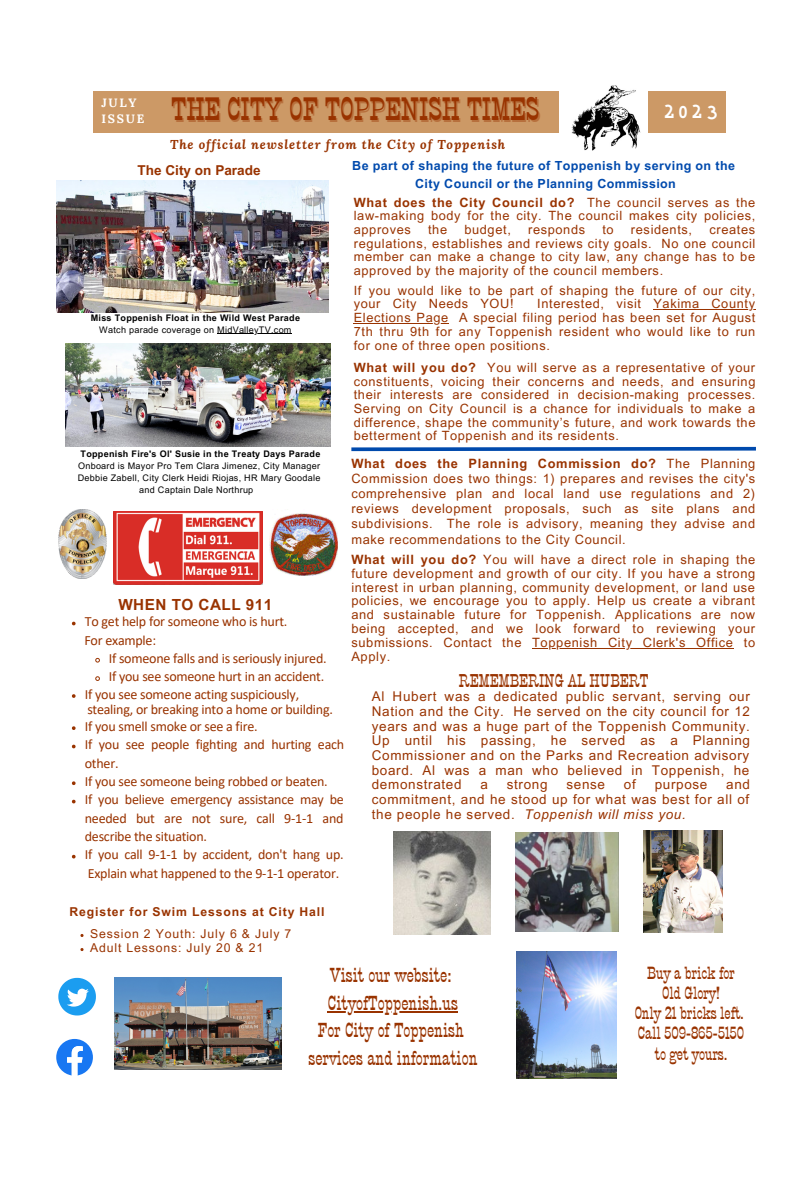
<style>
.page{position:relative;width:810px;height:1181px;background:#fff}
.page>*{position:absolute;margin:0;border:0;box-sizing:border-box;transform-origin:0 0}
.t1{font:31.5px "PT Barnum BT";color:#930}
.t2{font:22.95px "Silverfake";color:#fff}
.t3{font:19.65px "PT Barnum BT";color:#930}
.t4{font:18px "PT Barnum BT";color:#930}
.t5{font:17.1px "PT Barnum BT";letter-spacing:-.01em;color:#930}
.t6{font:700 15.3px "Arial MT Pro";letter-spacing:.03em;color:#930}
.t7{font:14.1px/18.3px "Calibri";letter-spacing:-.015em;color:#930}
.t8{font:700 13.65px "Arial MT Pro";color:#930}
.t9{font:13.5px/14.7px "Arial MT Pro";letter-spacing:.05em;color:#930;text-align:justify}
.t10{font:12.9px/13.8px "Arial MT Pro";letter-spacing:.05em;color:#930;text-align:justify}
.t11{font:12.75px/13.6px "Arial MT Pro";letter-spacing:.05em;color:#930;text-align:justify}
.t12{font:italic 700 12.75px "Lora";letter-spacing:.07em;color:#930}
.t13{font:700 12.6px "Arial MT Pro";letter-spacing:.03em;color:#004aad}
.t14{font:12.3px "Arial MT Pro";letter-spacing:.07em;color:#930}
.t15{font:700 12.3px "Arial MT Pro";letter-spacing:.07em;color:#930}
.t16{font:700 12.15px/16.5px "Lora";letter-spacing:.14em;color:#fff}
.t17{font:9px "Arial MT Pro";letter-spacing:.03em;color:#000}
.t18{font:700 9px "Arial MT Pro";letter-spacing:.03em;color:#000}
.s1{font-weight:700}
.s2{font-style:italic}
</style>
<div class="page">
<div style="left:93px;top:91px;width:632px;height:41px;background:#c96"></div>
<img style="left:560px;top:85px;width:87px;height:66px">
<img style="left:58px;top:510px;width:49px;height:68px">
<img style="left:115px;top:977px;width:167px;height:92px">
<svg style="left:56px;top:1038px;width:37px;height:37px"></svg>
<svg style="left:58px;top:977px;width:38px;height:38px"></svg>
<img style="left:114px;top:511px;width:149px;height:74px">
<img style="left:269px;top:513px;width:68px;height:62px">
<img style="left:66px;top:343px;width:264px;height:104px">
<img style="left:393px;top:831px;width:97px;height:104px">
<img style="left:643px;top:830px;width:80px;height:102px">
<img style="left:56px;top:180px;width:273px;height:132px">
<img style="left:517px;top:951px;width:100px;height:127px">
<img style="left:515px;top:832px;width:104px;height:99px">
<hr style="left:653px;top:309px;width:103px;height:1px;background:#930">
<hr style="left:354px;top:323px;width:95px;height:1px;background:#930">
<hr style="left:532px;top:647px;width:202px;height:1px;background:#930">
<svg style="left:72px;top:621px;width:4px;height:4px"></svg>
<svg style="left:95px;top:657px;width:5px;height:6px"></svg>
<svg style="left:95px;top:676px;width:5px;height:5px"></svg>
<svg style="left:72px;top:694px;width:4px;height:4px"></svg>
<svg style="left:72px;top:726px;width:4px;height:4px"></svg>
<svg style="left:72px;top:744px;width:4px;height:4px"></svg>
<svg style="left:72px;top:781px;width:4px;height:4px"></svg>
<svg style="left:72px;top:799px;width:4px;height:4px"></svg>
<svg style="left:72px;top:854px;width:4px;height:4px"></svg>
<hr style="left:328px;top:1011px;width:130px;height:2px;background:#930">
<svg style="left:80px;top:934px;width:4px;height:3px"></svg>
<svg style="left:80px;top:948px;width:4px;height:3px"></svg>
<hr style="left:217px;top:333px;width:75px;height:1px;background:#000">
<svg style="left:351px;top:446px;width:405px;height:6px"></svg>
<p class="t16" style="left:101px;top:94px;width:44px">JULY<br>ISSUE</p>
<p class="t1" style="left:171px;top:91px;width:370px">THE CITY OF TOPPENISH TIMES</p>
<p class="t2" style="left:664px;top:101px;width:56px">2023</p>
<p class="t12" style="left:170px;top:136px;width:337px">The official newsletter from the City of Toppenish</p>
<p class="t13" style="left:352px;top:161px;width:384px">Be part of shaping the future of Toppenish by serving on the</p>
<p class="t13" style="left:415px;top:178px;width:262px">City Council or the Planning Commission</p>
<p class="t11" style="left:354px;top:197px;width:403px"><span class="s1">What does the City Council do?</span> The council serves as the law-making body for the city. The council makes city policies, approves</p>
<p class="t8" style="left:138px;top:165px;width:125px">The City on Parade</p>
<p class="t11" style="left:428px;top:224px;width:21px">the</p>
<p class="t11" style="left:464px;top:224px;width:48px">budget,</p>
<p class="t11" style="left:528px;top:224px;width:59px">responds</p>
<p class="t11" style="left:602px;top:224px;width:13px">to</p>
<p class="t11" style="left:631px;top:224px;width:63px">residents,</p>
<p class="t11" style="left:354px;top:224px;width:403px;text-indent:356px">creates regulations, establishes and reviews city goals. No one council member can make a change to city law, any change has to be approved by the majority of the council members.</p>
<p class="t11" style="left:354px;top:285px;width:403px">If you would like to be part of shaping the future of our city, your City Needs YOU!</p>
<p class="t11" style="left:354px;top:299px;width:403px;text-indent:183px">Interested, visit Yakima County Elections Page A special filing period has been set for August 7th thru 9th for any Toppenish resident who would like to run for one of three open positions.</p>
<p class="t11" style="left:354px;top:362px;width:403px"><span class="s1">What will you do?</span> You will serve as a representative of your constituents, voicing their concerns and needs, and ensuring their interests are considered in decision-making processes.<br>Serving on City Council is a chance for individuals to make a difference, shape the community’s future, and work towards the betterment of Toppenish and its residents.</p>
<p class="t18" style="left:91px;top:314px;width:211px">Miss Toppenish Float in the Wild West Parade</p>
<p class="t17" style="left:99px;top:326px;width:194px">Watch parade coverage on MidValleyTV.com</p>
<p class="t18" style="left:81px;top:450px;width:241px">Toppenish Fire's Ol' Susie in the Treaty Days Parade</p>
<p class="t17" style="left:78px;top:463px;width:243px">Onboard is Mayor Pro Tem Clara Jimenez, City Manager</p>
<p class="t17" style="left:78px;top:475px;width:244px">Debbie Zabell, City Clerk Heidi Riojas, HR Mary Goodale</p>
<p class="t17" style="left:139px;top:487px;width:116px">and Captain Dale Northrup</p>
<p class="t6" style="left:118px;top:598px;width:156px">WHEN TO CALL 911</p>
<p class="t7" style="left:85px;top:613px;width:204px">To get help for someone who is hurt.</p>
<p class="t7" style="left:109px;top:650px;width:219px">If someone falls and is seriously injured.</p>
<p class="t7" style="left:109px;top:668px;width:217px">If you see someone hurt in an accident.</p>
<p class="t7" style="left:85px;top:686px;width:216px">If you see someone acting suspiciously,</p>
<p class="t7" style="left:85px;top:718px;width:174px">If you smell smoke or see a fire.</p>
<p class="t7" style="left:85px;top:736px;width:261px">If you see people fighting and hurting each other.</p>
<p class="t7" style="left:85px;top:773px;width:245px">If you see someone being robbed or beaten.</p>
<p class="t7" style="left:85px;top:791px;width:261px;text-align:justify">If you believe emergency assistance may be needed but are not sure, call 9-1-1 and describe the situation.</p>
<p class="t7" style="left:85px;top:846px;width:260px">If you call 9-1-1 by accident, don't hang up.<br>Explain what happened to the 9-1-1 operator.</p>
<p class="t7" style="left:84px;top:632px;width:73px">For example:</p>
<p class="t7" style="left:87px;top:701px;width:247px">stealing, or breaking into a home or building.</p>
<p class="t10" style="left:351px;top:457px;width:405px;line-height:15.1px"><span class="s1">What does the Planning Commission do?</span> The Planning Commission does two things: 1) prepares and revises the city's comprehensive plan and local land use regulations and 2) reviews development proposals, such as site plans and subdivisions. The role is advisory, meaning they advise and make recommendations to the City Council.</p>
<p class="t10" style="left:351px;top:554px;width:406px"><span class="s1">What will you do?</span> You will have a direct role in shaping the future development and growth of our city. If you have a strong interest in urban planning, community development, or land use policies, we encourage you to apply. Help us create a vibrant and sustainable future for Toppenish. Applications are now being accepted, and we look forward to reviewing your submissions. Contact the Toppenish City Clerk's Office to Apply.</p>
<p class="t4" style="left:459px;top:670px;width:191px">REMEMBERING AL HUBERT</p>
<p class="t9" style="left:372px;top:691px;width:380px">Al Hubert was a dedicated public servant, serving our Nation and the City. He served on the city council for 12 years and was a huge part of the Toppenish Community.<br>Up until his passing, he served as a Planning Commissioner and on the Parks and Recreation advisory board. Al was a man who believed in Toppenish, he demonstrated</p>
<p class="t9" style="left:480px;top:779px;width:9px">a</p>
<p class="t9" style="left:507px;top:779px;width:42px">strong</p>
<p class="t9" style="left:566px;top:779px;width:40px">sense</p>
<p class="t9" style="left:624px;top:779px;width:13px">of</p>
<p class="t9" style="left:655px;top:779px;width:54px">purpose</p>
<p class="t9" style="left:372px;top:779px;width:380px;text-indent:354px">and commitment, and he stood up for what was best for all of the people he served. <span class="s2">Toppenish will miss you.</span></p>
<p class="t15" style="left:69px;top:907px;width:257px">Register for Swim Lessons at City Hall</p>
<p class="t14" style="left:90px;top:929px;width:203px">Session 2 Youth: July 6 &amp; July 7</p>
<p class="t14" style="left:90px;top:943px;width:175px">Adult Lessons: July 20 &amp; 21</p>
<p class="t3" style="left:330px;top:963px;width:124px">Visit our website:</p>
<p class="t3" style="left:328px;top:991px;width:132px">CityofToppenish.us</p>
<p class="t3" style="left:318px;top:1019px;width:148px">For City of Toppenish</p>
<p class="t3" style="left:308px;top:1046px;width:171px">services and information</p>
<p class="t5" style="left:647px;top:963px;width:89px">Buy a brick for</p>
<p class="t5" style="left:662px;top:983px;width:59px">Old Glory!</p>
<p class="t5" style="left:635px;top:1003px;width:111px">Only 21 bricks left.</p>
<p class="t5" style="left:638px;top:1023px;width:108px">Call 509-865-5150</p>
<p class="t5" style="left:655px;top:1043px;width:74px">to get yours.</p>
</div>
